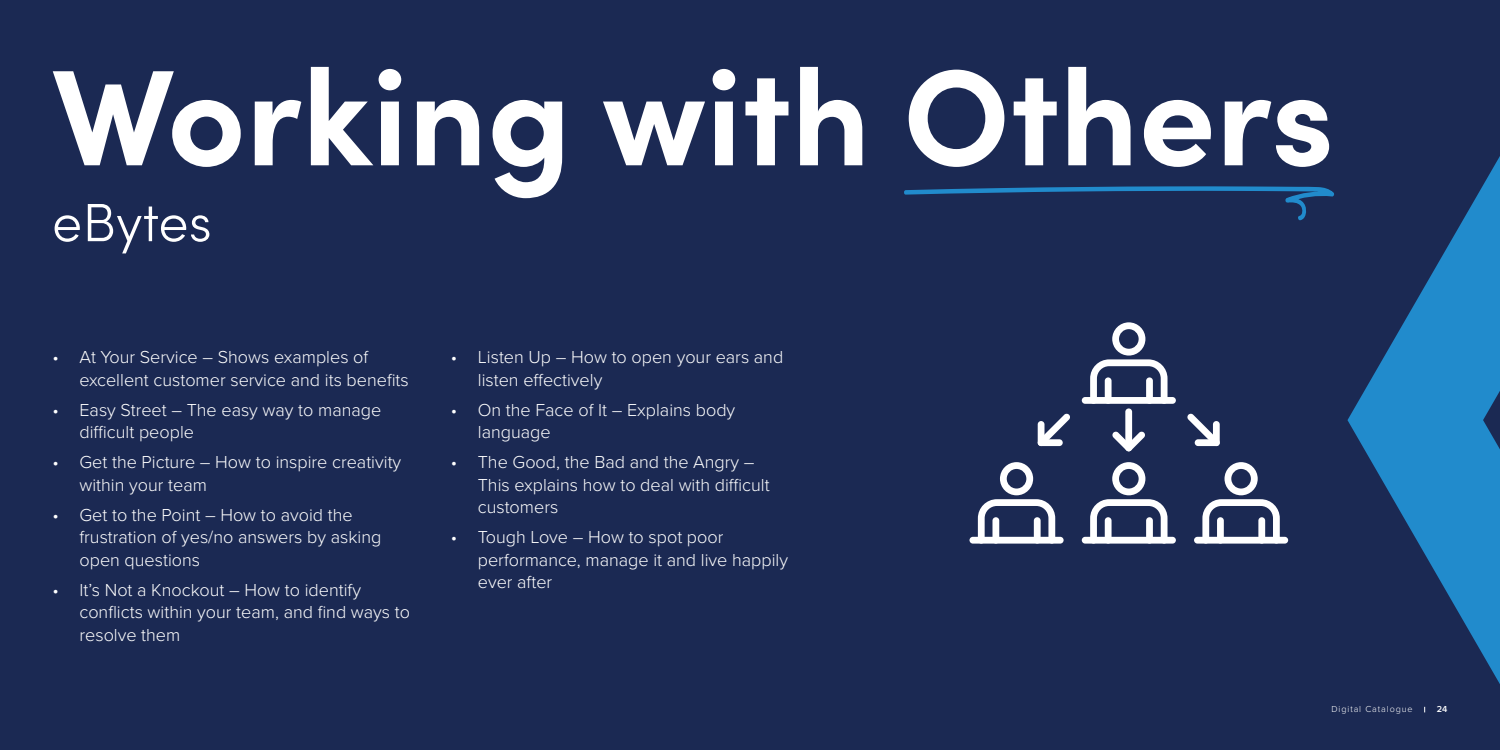
<style>
.page{position:relative;width:1500px;height:750px;background:#1b2953}
.page>*{position:absolute;margin:0;border:0;box-sizing:border-box;transform-origin:0 0}
.t1{font:700 136.5px "Sofia Pro";color:#fff}
.t2{font:300 54px "Sofia Pro";color:#fff}
.t3{font:300 18px/22.5px "Proxima Nova";color:#fff}
.t4{font:300 9px "Proxima Nova";letter-spacing:.1em;color:#fff}
.t5{font:600 9px "Proxima Nova";color:#fff}
</style>
<div class="page">
<svg style="left:1347px;top:156px;width:153px;height:528px"></svg>
<svg style="left:1112px;top:431px;width:33px;height:20px"></svg>
<div style="left:1125px;top:408px;width:7px;height:43px;background:#fff;border-radius:3px"></div>
<svg style="left:1037px;top:413px;width:33px;height:33px"></svg>
<svg style="left:1187px;top:413px;width:33px;height:33px"></svg>
<svg style="left:1090px;top:322px;width:78px;height:75px"></svg>
<div style="left:1105px;top:377px;width:7px;height:27px;background:#fff;border-radius:3px"></div>
<div style="left:1146px;top:377px;width:7px;height:27px;background:#fff;border-radius:3px"></div>
<div style="left:1082px;top:397px;width:94px;height:7px;background:#fff;border-radius:3px"></div>
<svg style="left:1090px;top:462px;width:78px;height:75px"></svg>
<div style="left:1105px;top:517px;width:7px;height:27px;background:#fff;border-radius:3px"></div>
<div style="left:1146px;top:517px;width:7px;height:27px;background:#fff;border-radius:3px"></div>
<div style="left:1082px;top:537px;width:94px;height:7px;background:#fff;border-radius:3px"></div>
<svg style="left:1202px;top:462px;width:78px;height:75px"></svg>
<div style="left:1217px;top:517px;width:7px;height:27px;background:#fff;border-radius:3px"></div>
<div style="left:1258px;top:517px;width:7px;height:27px;background:#fff;border-radius:3px"></div>
<div style="left:1194px;top:537px;width:94px;height:7px;background:#fff;border-radius:3px"></div>
<svg style="left:978px;top:462px;width:77px;height:75px"></svg>
<div style="left:992px;top:517px;width:7px;height:27px;background:#fff;border-radius:3px"></div>
<div style="left:1034px;top:517px;width:7px;height:27px;background:#fff;border-radius:3px"></div>
<div style="left:969px;top:537px;width:95px;height:7px;background:#fff;border-radius:3px"></div>
<svg style="left:904px;top:186px;width:430px;height:35px"></svg>
<h1 class="t1" style="left:52px;top:12px;width:1284px">Working with Others</h1>
<h2 class="t2" style="left:52px;top:183px;width:161px">eBytes</h2>
<p class="t3" style="left:79px;top:345px;width:331px;text-indent:-27px">• At Your Service – Shows examples of excellent customer service and its benefits</p>
<p class="t3" style="left:79px;top:398px;width:303px;text-indent:-27px">• Easy Street – The easy way to manage difficult people</p>
<p class="t3" style="left:79px;top:450px;width:323px;text-indent:-27px">• Get the Picture – How to inspire creativity within your team</p>
<p class="t3" style="left:79px;top:503px;width:303px;text-indent:-27px">• Get to the Point – How to avoid the frustration of yes/no answers by asking open questions</p>
<p class="t3" style="left:79px;top:578px;width:332px;text-indent:-27px">• It’s Not a Knockout – How to identify conflicts within your team, and find ways to resolve them</p>
<p class="t3" style="left:478px;top:345px;width:307px;text-indent:-27px">• Listen Up – How to open your ears and listen effectively</p>
<p class="t3" style="left:478px;top:398px;width:259px;text-indent:-27px">• On the Face of It – Explains body language</p>
<p class="t3" style="left:478px;top:450px;width:293px;text-indent:-27px">• The Good, the Bad and the Angry –<br>This explains how to deal with difficult customers</p>
<p class="t3" style="left:478px;top:525px;width:312px;text-indent:-27px">• Tough Love – How to spot poor performance, manage it and live happily ever after</p>
<p class="t4" style="left:1332px;top:703px;width:83px">Digital Catalogue</p>
<p class="t5" style="left:1437px;top:703px;width:12px">24</p>
</div>
